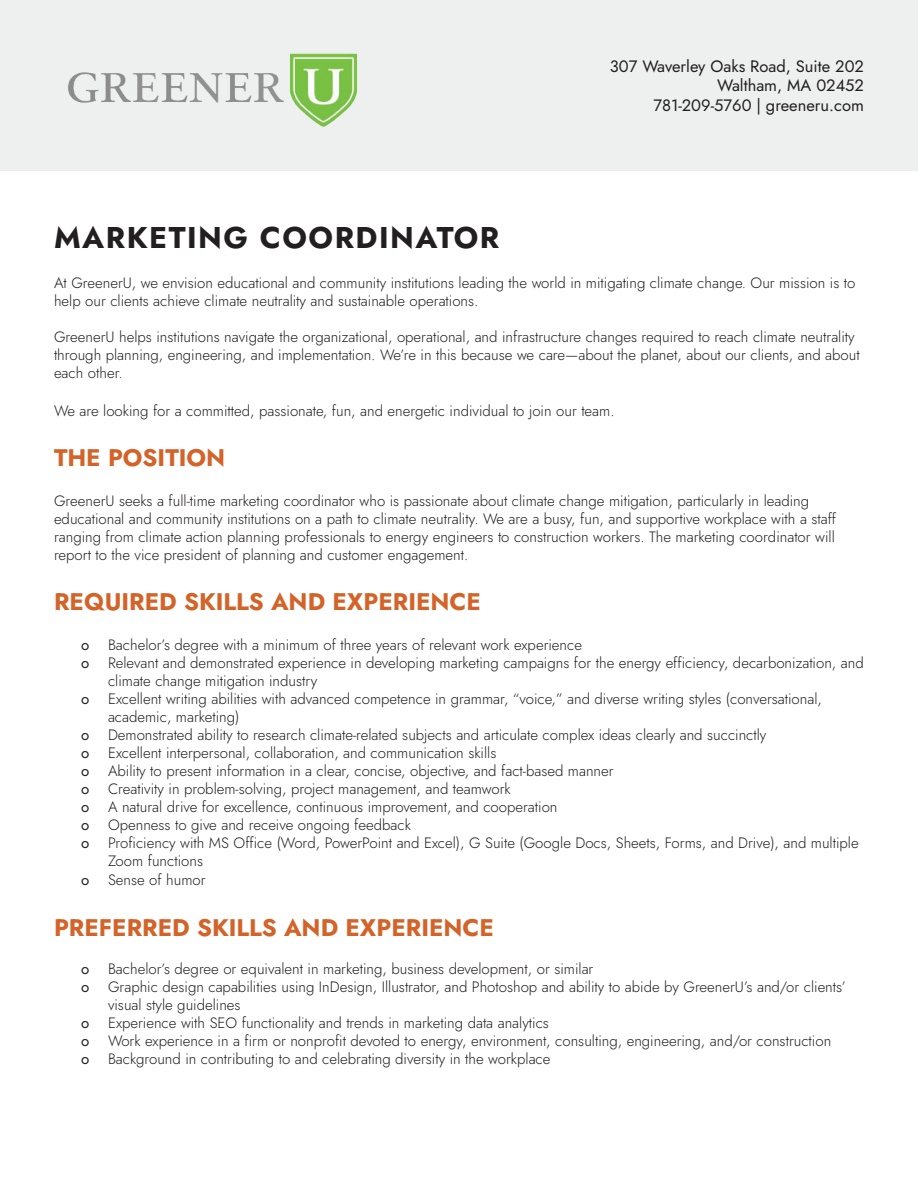
<style>
.page{position:relative;width:918px;height:1188px;background:#fff}
.page>*{position:absolute;margin:0;border:0;box-sizing:border-box;transform-origin:0 0}
.t1{font:700 30px "Jost";letter-spacing:.05em;color:#231f20}
.t2{font:700 24px "Jost";color:#d36328}
.t3{font:16.5px/19.8px "Jost";color:#231f20;text-align:right}
.t4{font:300 15px/18px "Jost";color:#231f20}
.t5{font:15px "Jost";color:#231f20}
</style>
<div class="page">
<div style="left:0;top:0;width:918px;height:171px;background:#eef0f0"></div>
<img style="left:68px;top:53px;width:290px;height:74px">
<p class="t3" style="left:610px;top:57px;width:256px">307 Waverley Oaks Road, Suite 202<br>Waltham, MA 02452<br>781-209-5760 | greeneru.com</p>
<h1 class="t1" style="left:54px;top:220px;width:447px">MARKETING COORDINATOR</h1>
<p class="t4" style="left:54px;top:275px;width:803px">At GreenerU, we envision educational and community institutions leading the world in mitigating climate change. Our mission is to help our clients achieve climate neutrality and sustainable operations.</p>
<p class="t4" style="left:54px;top:329px;width:807px">GreenerU helps institutions navigate the organizational, operational, and infrastructure changes required to reach climate neutrality through planning, engineering, and implementation. We’re in this because we care—about the planet, about our clients, and about each other.</p>
<p class="t4" style="left:54px;top:402px;width:562px">We are looking for a committed, passionate, fun, and energetic individual to join our team.</p>
<h2 class="t2" style="left:54px;top:444px;width:173px">THE POSITION</h2>
<p class="t4" style="left:54px;top:492px;width:784px">GreenerU seeks a full-time marketing coordinator who is passionate about climate change mitigation, particularly in leading educational and community institutions on a path to climate neutrality. We are a busy, fun, and supportive workplace with a staff ranging from climate action planning professionals to energy engineers to construction workers. The marketing coordinator will report to the vice president of planning and customer engagement.</p>
<h2 class="t2" style="left:54px;top:588px;width:428px">REQUIRED SKILLS AND EXPERIENCE</h2>
<p class="t5" style="left:81px;top:638px;width:10px">o</p>
<p class="t4" style="left:108px;top:636px;width:476px">Bachelor’s degree with a minimum of three years of relevant work experience</p>
<p class="t5" style="left:81px;top:656px;width:10px">o</p>
<p class="t4" style="left:108px;top:654px;width:757px">Relevant and demonstrated experience in developing marketing campaigns for the energy efficiency, decarbonization, and climate change mitigation industry</p>
<p class="t5" style="left:81px;top:692px;width:10px">o</p>
<p class="t4" style="left:108px;top:690px;width:715px">Excellent writing abilities with advanced competence in grammar, “voice,” and diverse writing styles (conversational, academic, marketing)</p>
<p class="t5" style="left:81px;top:728px;width:10px">o</p>
<p class="t4" style="left:108px;top:726px;width:660px">Demonstrated ability to research climate-related subjects and articulate complex ideas clearly and succinctly</p>
<p class="t5" style="left:81px;top:746px;width:10px">o</p>
<p class="t4" style="left:108px;top:744px;width:390px">Excellent interpersonal, collaboration, and communication skills</p>
<p class="t5" style="left:81px;top:764px;width:10px">o</p>
<p class="t4" style="left:108px;top:762px;width:507px">Ability to present information in a clear, concise, objective, and fact-based manner</p>
<p class="t5" style="left:81px;top:782px;width:10px">o</p>
<p class="t4" style="left:108px;top:780px;width:404px">Creativity in problem-solving, project management, and teamwork</p>
<p class="t5" style="left:81px;top:800px;width:10px">o</p>
<p class="t4" style="left:108px;top:798px;width:451px">A natural drive for excellence, continuous improvement, and cooperation</p>
<p class="t5" style="left:81px;top:818px;width:10px">o</p>
<p class="t4" style="left:108px;top:816px;width:304px">Openness to give and receive ongoing feedback</p>
<p class="t5" style="left:81px;top:836px;width:10px">o</p>
<p class="t4" style="left:108px;top:834px;width:752px">Proficiency with MS Office (Word, PowerPoint and Excel), G Suite (Google Docs, Sheets, Forms, and Drive), and multiple<br>Zoom functions</p>
<p class="t5" style="left:81px;top:874px;width:10px">o</p>
<p class="t4" style="left:108px;top:872px;width:99px">Sense of humor</p>
<h2 class="t2" style="left:54px;top:913px;width:441px">PREFERRED SKILLS AND EXPERIENCE</h2>
<p class="t5" style="left:81px;top:962px;width:10px">o</p>
<p class="t4" style="left:108px;top:960px;width:487px">Bachelor’s degree or equivalent in marketing, business development, or similar</p>
<p class="t5" style="left:81px;top:980px;width:10px">o</p>
<p class="t4" style="left:108px;top:978px;width:739px">Graphic design capabilities using InDesign, Illustrator, and Photoshop and ability to abide by GreenerU’s and/or clients’ visual style guidelines</p>
<p class="t5" style="left:81px;top:1016px;width:10px">o</p>
<p class="t4" style="left:108px;top:1014px;width:442px">Experience with SEO functionality and trends in marketing data analytics</p>
<p class="t5" style="left:81px;top:1034px;width:10px">o</p>
<p class="t4" style="left:108px;top:1032px;width:725px">Work experience in a firm or nonprofit devoted to energy, environment, consulting, engineering, and/or construction</p>
<p class="t5" style="left:81px;top:1052px;width:10px">o</p>
<p class="t4" style="left:108px;top:1050px;width:444px">Background in contributing to and celebrating diversity in the workplace</p>
</div>
